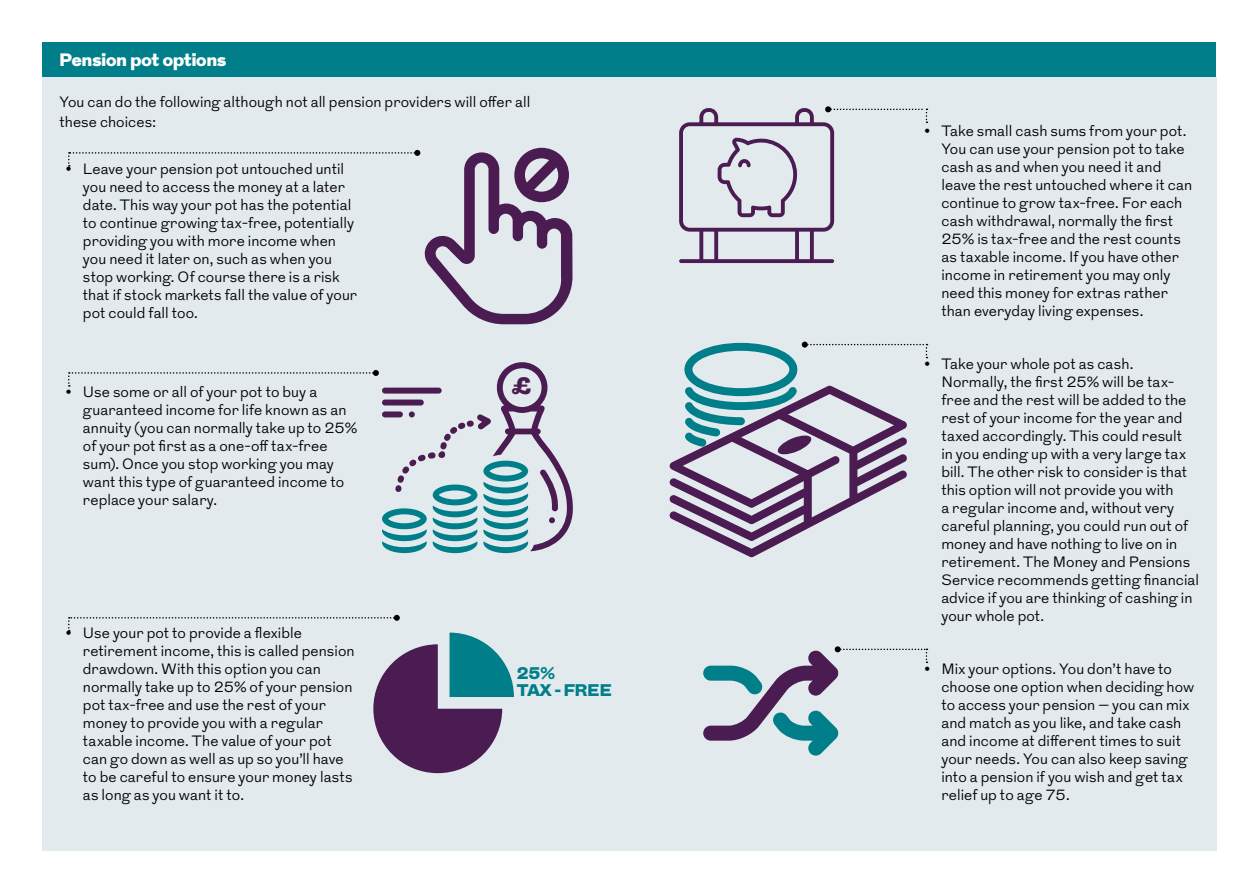
<style>
.page{position:relative;width:1259px;height:893px;background:#fff}
.page>*{position:absolute;margin:0;border:0;box-sizing:border-box;transform-origin:0 0}
.t1{font:900 23.85px "Grot";color:#4a1c51}
.t2{font:900 18px "Grot";color:#fff}
.t3{font:900 16.8px/16.8px "Grot";color:#007e8a}
.t4{font:300 15px/18px "Grot";letter-spacing:.005em;color:#000}
</style>
<div class="page">
<div style="left:587px;top:77px;width:629px;height:773px;background:#e3eaed"></div>
<div style="left:43px;top:77px;width:544px;height:773px;background:#e3eaed"></div>
<div style="left:43px;top:43px;width:1173px;height:34px;background:#007e8a"></div>
<svg style="left:669px;top:342px;width:258px;height:215px"></svg>
<svg style="left:68px;top:148px;width:504px;height:176px"></svg>
<svg style="left:68px;top:360px;width:506px;height:193px"></svg>
<div style="left:382px;top:388px;width:60px;height:6px;background:#4a1c51;border-radius:3px"></div>
<div style="left:382px;top:400px;width:42px;height:5px;background:#4a1c51;border-radius:3px"></div>
<div style="left:382px;top:411px;width:21px;height:6px;background:#4a1c51;border-radius:3px"></div>
<svg style="left:68px;top:615px;width:446px;height:158px"></svg>
<svg style="left:679px;top:106px;width:248px;height:157px"></svg>
<svg style="left:703px;top:646px;width:224px;height:110px"></svg>
<p class="t2" style="left:60px;top:47px;width:168px">Pension pot options</p>
<p class="t4" style="left:60px;top:93px;width:472px;line-height:19.5px">You can do the following although not all pension providers will offer all these choices:</p>
<p class="t4" style="left:83px;top:160px;width:276px;text-indent:-17px">• Leave your pension pot untouched until you need to access the money at a later date. This way your pot has the potential to continue growing tax-free, potentially providing you with more income when you need it later on, such as when you stop working. Of course there is a risk that if stock markets fall the value of your pot could fall too.</p>
<p class="t4" style="left:83px;top:383px;width:276px;text-indent:-17px">• Use some or all of your pot to buy a guaranteed income for life known as an annuity (you can normally take up to 25% of your pot first as a one-off tax-free sum). Once you stop working you may want this type of guaranteed income to replace your salary.</p>
<p class="t4" style="left:83px;top:624px;width:273px;text-indent:-17px">• Use your pot to provide a flexible retirement income, this is called pension drawdown. With this option you can normally take up to 25% of your pension pot tax-free and use the rest of your money to provide you with a regular taxable income. The value of your pot can go down as well as up so you’ll have to be careful to ensure your money lasts as long as you want it to.</p>
<h1 class="t1" style="left:511px;top:369px;width:21px">£</h1>
<p class="t3" style="left:517px;top:666px;width:97px">25%<br>TAX - FREE</p>
<p class="t4" style="left:941px;top:122px;width:252px;text-indent:-17px">• Take small cash sums from your pot.<br>You can use your pension pot to take cash as and when you need it and leave the rest untouched where it can continue to grow tax-free. For each cash withdrawal, normally the first 25% is tax-free and the rest counts as taxable income. If you have other income in retirement you may only need this money for extras rather than everyday living expenses.</p>
<p class="t4" style="left:941px;top:355px;width:259px;text-indent:-17px">• Take your whole pot as cash.<br>Normally, the first 25% will be tax&shy;free and the rest will be added to the rest of your income for the year and taxed accordingly. This could result<br>in you ending up with a very large tax bill. The other risk to consider is that this option will not provide you with<br>a regular income and, without very careful planning, you could run out of money and have nothing to live on in retirement. The Money and Pensions Service recommends getting financial advice if you are thinking of cashing in your whole pot.</p>
<p class="t4" style="left:941px;top:660px;width:254px;text-indent:-17px">• Mix your options. You don’t have to choose one option when deciding how to access your pension – you can mix and match as you like, and take cash and income at different times to suit your needs. You can also keep saving into a pension if you wish and get tax relief up to age 75.</p>
</div>
